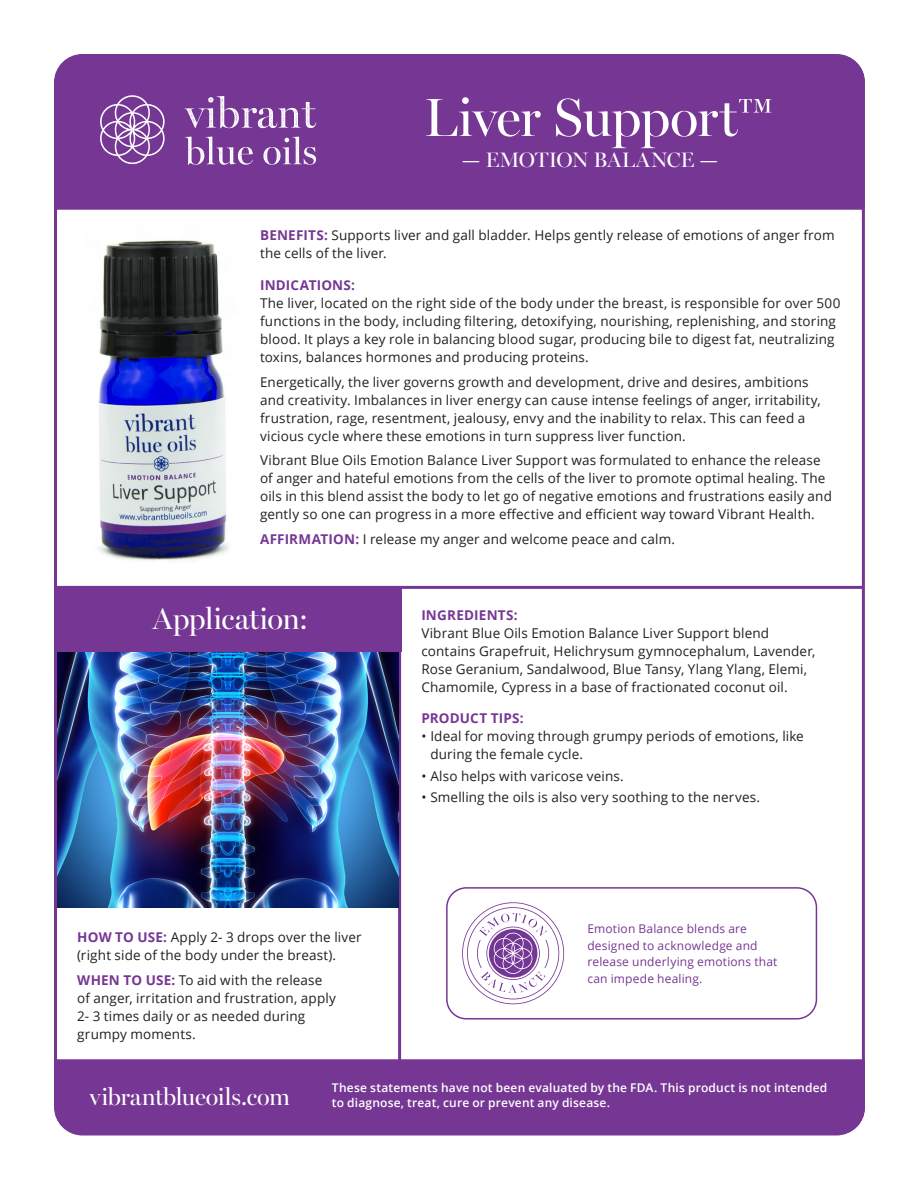
<style>
.page{position:relative;width:918px;height:1188px;background:#fff}
.page>*{position:absolute;margin:0;border:0;box-sizing:border-box;transform-origin:0 0}
.t1{font:54px "Miller Banner";letter-spacing:-.02em;color:#fff}
.t2{font:30px "Miller Banner";letter-spacing:-.02em;color:#fff}
.t3{font:24px "Miller Banner";letter-spacing:-.015em;color:#fff}
.t4{font:21px "Miller Banner";color:#fff}
.Body_Copy{font:13.5px/18px "Open Sans";letter-spacing:.01em;color:#231f20}
.t5{font:700 13.5px "Open Sans";letter-spacing:.015em;color:#763794}
.t6{font:600 12px "Open Sans";letter-spacing:.015em;color:#fff}
.t7{font:12px/16.5px "Open Sans";letter-spacing:.015em;color:#763794}
.s1{font-weight:700;color:#763794}
</style>
<div class="page">
<div style="left:54px;top:587px;width:347px;height:65px;background:#763794"></div>
<div style="left:54px;top:633px;width:347px;height:465px;border:3px solid #763794;border-radius:12px"></div>
<div style="left:55px;top:55px;width:810px;height:155px;background:#763794"></div>
<div style="left:55px;top:1059px;width:810px;height:76px;background:#763794"></div>
<svg style="left:100px;top:95px;width:65px;height:69px;background:#9565ac"></svg>
<svg style="left:184px;top:96px;width:132px;height:32px;background:#9362aa"></svg>
<svg style="left:185px;top:137px;width:131px;height:28px;background:#9564ac"></svg>
<hr style="left:54px;top:586px;width:808px;height:3px;background:#763794">
<div style="left:446px;top:887px;width:371px;height:133px;border:2px solid #763794;border-radius:20px"></div>
<svg style="left:462px;top:902px;width:102px;height:102px"></svg>
<img style="left:98px;top:240px;width:131px;height:321px">
<img style="left:57px;top:652px;width:341px;height:256px">
<h1 class="t1" style="left:423px;top:85px;width:351px">Liver Support™</h1>
<h3 class="t4" style="left:462px;top:147px;width:258px">— EMOTION BALANCE —</h3>
<p class="Body_Copy" style="left:260px;top:226px;width:576px"><span class="s1">BENEFITS:</span> Supports liver and gall bladder. Helps gently release of emotions of anger from the cells of the liver.</p>
<h3 class="t5" style="left:260px;top:275px;width:97px">INDICATIONS:</h3>
<p class="Body_Copy" style="left:260px;top:294px;width:582px">The liver, located on the right side of the body under the breast, is responsible for over 500 functions in the body, including filtering, detoxifying, nourishing, replenishing, and storing blood. It plays a key role in balancing blood sugar, producing bile to digest fat, neutralizing toxins, balances hormones and producing proteins.</p>
<p class="Body_Copy" style="left:260px;top:372px;width:562px">Energetically, the liver governs growth and development, drive and desires, ambitions and creativity. Imbalances in liver energy can cause intense feelings of anger, irritability, frustration, rage, resentment, jealousy, envy and the inability to relax. This can feed a vicious cycle where these emotions in turn suppress liver function.</p>
<p class="Body_Copy" style="left:260px;top:451px;width:573px">Vibrant Blue Oils Emotion Balance Liver Support was formulated to enhance the release of anger and hateful emotions from the cells of the liver to promote optimal healing. The oils in this blend assist the body to let go of negative emotions and frustrations easily and gently so one can progress in a more effective and efficient way toward Vibrant Health.</p>
<p class="Body_Copy" style="left:260px;top:530px;width:416px"><span class="s1">AFFIRMATION:</span> I release my anger and welcome peace and calm.</p>
<h2 class="t2" style="left:152px;top:601px;width:157px">Application:</h2>
<p class="Body_Copy" style="left:77px;top:928px;width:286px"><span class="s1">HOW TO USE:</span> Apply 2- 3 drops over the liver (right side of the body under the breast).</p>
<p class="Body_Copy" style="left:77px;top:971px;width:260px"><span class="s1">WHEN TO USE:</span> To aid with the release of anger, irritation and frustration, apply<br>2- 3 times daily or as needed during grumpy moments.</p>
<h3 class="t5" style="left:421px;top:605px;width:98px">INGREDIENTS:</h3>
<p class="Body_Copy" style="left:421px;top:624px;width:396px">Vibrant Blue Oils Emotion Balance Liver Support blend contains Grapefruit, Helichrysum gymnocephalum, Lavender, Rose Geranium, Sandalwood, Blue Tansy, Ylang Ylang, Elemi, Chamomile, Cypress in a base of fractionated coconut oil.</p>
<h3 class="t5" style="left:421px;top:709px;width:104px">PRODUCT TIPS:</h3>
<p class="Body_Copy" style="left:430px;top:727px;width:375px;text-indent:-9px">• Ideal for moving through grumpy periods of emotions, like during the female cycle.</p>
<p class="Body_Copy" style="left:421px;top:766px;width:204px">• Also helps with varicose veins.</p>
<p class="Body_Copy" style="left:421px;top:787px;width:340px">• Smelling the oils is also very soothing to the nerves.</p>
<p class="t7" style="left:587px;top:920px;width:192px">Emotion Balance blends are designed to acknowledge and release underlying emotions that can impede healing.</p>
<p class="t6" style="left:332px;top:1079px;width:497px">These statements have not been evaluated by the FDA. This product is not intended</p>
<h3 class="t3" style="left:90px;top:1082px;width:202px">vibrantblueoils.com</h3>
<p class="t6" style="left:332px;top:1094px;width:280px">to diagnose, treat, cure or prevent any disease.</p>
</div>
